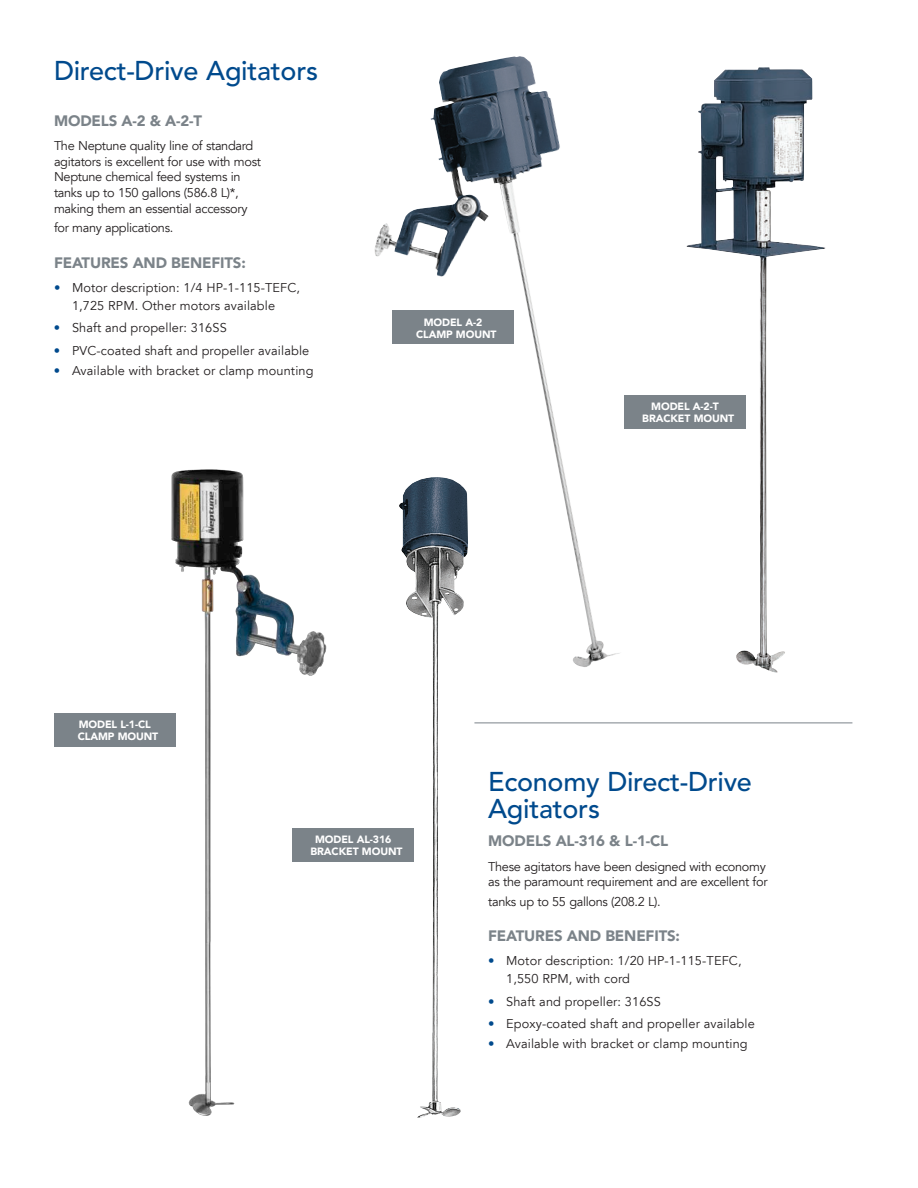
<style>
.page{position:relative;width:918px;height:1188px;background:#fff}
.page>*{position:absolute;margin:0;border:0;box-sizing:border-box;transform-origin:0 0}
.t1{font:500 27px/27px "Avenir";letter-spacing:-.01em;color:#004a8d}
.t2{font:900 15px "Avenir";letter-spacing:-.01em;color:#7b8389}
.t3{font:12.75px/18px "Avenir LT";letter-spacing:.01em;color:#231f20;text-align:center}
.t4{font:12.75px/15.8px "Avenir LT";letter-spacing:-.01em;color:#231f20}
.t5{font:900 10.5px/12px "Avenir";letter-spacing:-.01em;color:#fff}
.s1{color:#004a8d}
</style>
<div class="page">
<img style="left:374px;top:56px;width:246px;height:611px">
<div style="left:392px;top:310px;width:122px;height:34px;background:#7b8389"></div>
<div style="left:54px;top:713px;width:122px;height:34px;background:#7b8389"></div>
<img style="left:687px;top:67px;width:139px;height:606px">
<img style="left:399px;top:477px;width:69px;height:641px">
<hr style="left:474px;top:723px;width:378px;height:1px;background:#7b8389">
<div style="left:292px;top:828px;width:122px;height:34px;background:#7b8389"></div>
<div style="left:624px;top:395px;width:122px;height:34px;background:#7b8389"></div>
<img style="left:171px;top:469px;width:156px;height:647px">
<p class="t1" style="left:54px;top:58px;width:266px">Direct-Drive Agitators</p>
<p class="t2" style="left:54px;top:111px;width:150px">MODELS A-2 &amp; A-2-T</p>
<p class="t4" style="left:54px;top:138px;width:209px">The Neptune quality line of standard agitators is excellent for use with most Neptune chemical feed systems in tanks up to 150 gallons (586.8 L)*, making them an essential accessory</p>
<p class="t4" style="left:54px;top:221px;width:121px">for many applications.</p>
<p class="t2" style="left:54px;top:253px;width:193px">FEATURES AND BENEFITS:</p>
<p class="t3" style="left:54px;top:279px;width:248px"><span class="s1">•</span> Motor description: 1/4 HP-1-115-TEFC,<br>1,725 RPM. Other motors available</p>
<p class="t3" style="left:54px;top:319px;width:174px"><span class="s1">•</span> Shaft and propeller: 316SS</p>
<p class="t3" style="left:54px;top:342px;width:257px"><span class="s1">•</span> PVC-coated shaft and propeller available</p>
<p class="t3" style="left:54px;top:362px;width:261px"><span class="s1">•</span> Available with bracket or clamp mounting</p>
<p class="t5" style="left:416px;top:316px;width:82px;text-indent:8px">MODEL A-2<br>CLAMP MOUNT</p>
<p class="t5" style="left:642px;top:401px;width:93px;text-indent:9px">MODEL A-2-T<br>BRACKET MOUNT</p>
<p class="t5" style="left:78px;top:718px;width:82px">MODEL L-1-CL<br>CLAMP MOUNT</p>
<p class="t5" style="left:311px;top:834px;width:93px;text-indent:5px">MODEL AL-316<br>BRACKET MOUNT</p>
<p class="t1" style="left:488px;top:769px;width:265px">Economy Direct-Drive<br>Agitators</p>
<p class="t2" style="left:488px;top:832px;width:182px">MODELS AL-316 &amp; L-1-CL</p>
<p class="t4" style="left:488px;top:859px;width:281px">These agitators have been designed with economy as the paramount requirement and are excellent for</p>
<p class="t4" style="left:488px;top:894px;width:174px">tanks up to 55 gallons (208.2 L).</p>
<p class="t2" style="left:488px;top:927px;width:193px">FEATURES AND BENEFITS:</p>
<p class="t3" style="left:506px;top:952px;width:237px;text-align:left;text-indent:-18px"><span class="s1">•</span> Motor description: 1/20 HP-1-115-TEFC,<br>1,550 RPM, with cord</p>
<p class="t3" style="left:488px;top:993px;width:174px"><span class="s1">•</span> Shaft and propeller: 316SS</p>
<p class="t3" style="left:488px;top:1015px;width:268px"><span class="s1">•</span> Epoxy-coated shaft and propeller available</p>
<p class="t3" style="left:488px;top:1035px;width:261px"><span class="s1">•</span> Available with bracket or clamp mounting</p>
</div>
